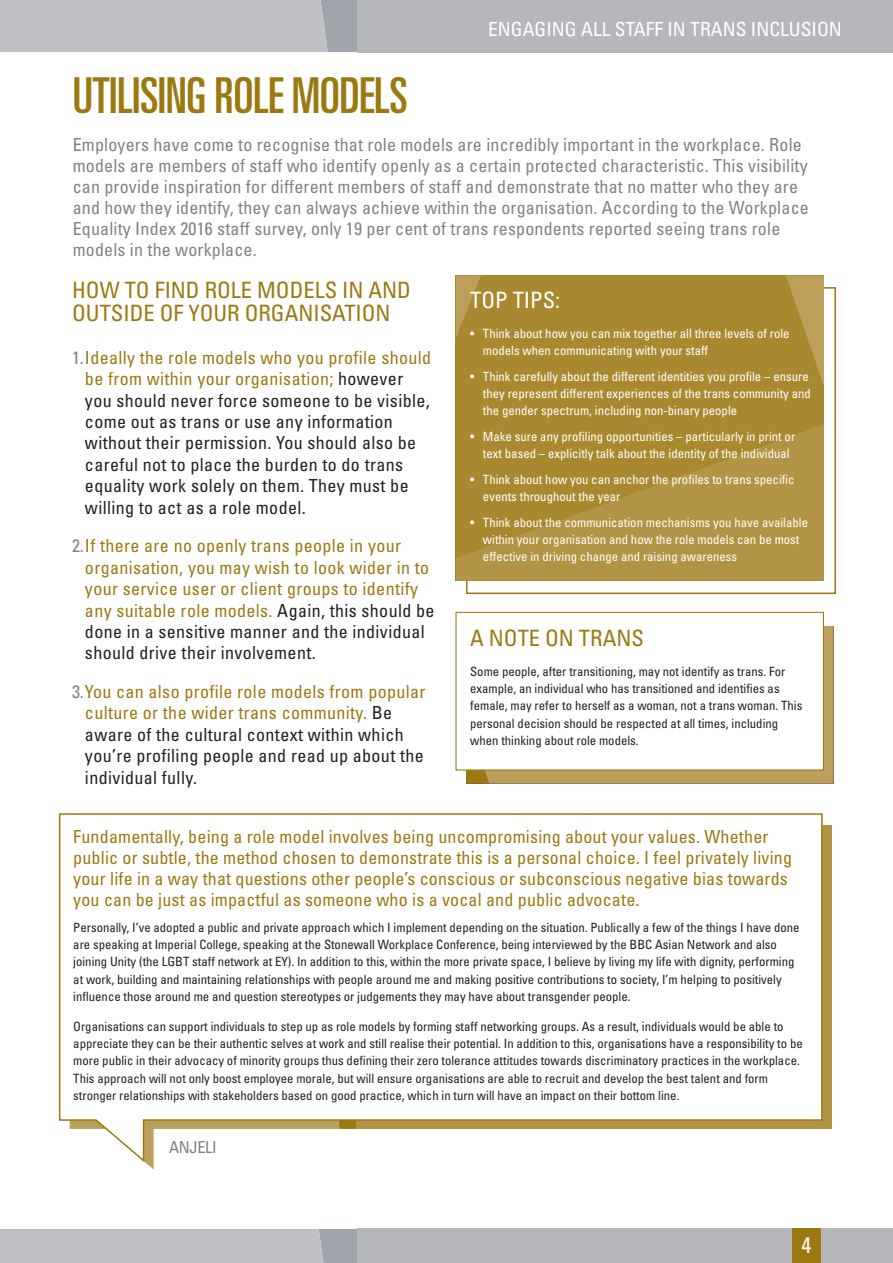
<style>
.page{position:relative;width:893px;height:1263px;background:#fff}
.page>*{position:absolute;margin:0;border:0;box-sizing:border-box;transform-origin:0 0}
.t1{font:ultra-condensed 49.5px "Univers LT Std";letter-spacing:-.01em;color:#9b7910}
.t2{font:condensed 22.5px/23px "Univers LT Std";color:#9b7910}
.t3{font:condensed 22.5px "Univers LT Std";color:#fff}
.t4{font:condensed 19.5px "Univers LT Std";color:#fff}
.t5{font:condensed 18px/21.5px "Univers LT Std";letter-spacing:.01em;color:#9b7910}
.t6{font:condensed 18px/21.5px "Univers LT Std";letter-spacing:.02em;color:#231f20}
.t7{font:condensed 18px/21px "Univers LT Std";letter-spacing:.01em;color:#808285}
.t8{font:condensed 16.5px "Univers LT Std";letter-spacing:-.02em;color:#808285}
.t9{font:condensed 12.75px/17.2px "Univers LT Std";color:#231f20}
.t10{font:condensed 12.75px/17.2px "Univers LT Std";color:#fff}
.s1{color:#808285}
.s2{color:#9b7910}
.s3{color:#231f20}
</style>
<div class="page">
<svg style="left:0;top:0;width:358px;height:52px"></svg>
<div style="left:358px;top:0;width:535px;height:52px;background:#b5b7bb"></div>
<svg style="left:0;top:1229px;width:358px;height:34px"></svg>
<div style="left:358px;top:1229px;width:535px;height:34px;background:#b5b7bb"></div>
<svg style="left:58px;top:813px;width:765px;height:351px"></svg>
<svg style="left:475px;top:626px;width:358px;height:157px;fill:#bc9f5b"></svg>
<div style="left:455px;top:612px;width:369px;height:158px;background:#fff;border:1px solid #9b7910"></div>
<div style="left:792px;top:1229px;width:29px;height:34px;background:#9b7910"></div>
<div style="left:466px;top:287px;width:370px;height:307px;background:#fff;border:2px solid #9b7910"></div>
<div style="left:455px;top:275px;width:369px;height:149px;background:#a98930"></div>
<svg style="left:646px;top:275px;width:178px;height:112px"></svg>
<svg style="left:455px;top:424px;width:369px;height:157px;fill:#b29446"></svg>
<h3 class="t4" style="left:488px;top:17px;width:355px">ENGAGING ALL STAFF IN TRANS INCLUSION</h3>
<h1 class="t1" style="left:73px;top:67px;width:336px">UTILISING ROLE MODELS</h1>
<p class="t7" style="left:73px;top:134px;width:738px">Employers have come to recognise that role models are incredibly important in the workplace. Role models are members of staff who identify openly as a certain protected characteristic. This visibility can provide inspiration for different members of staff and demonstrate that no matter who they are and how they identify, they can always achieve within the organisation. According to the Workplace Equality Index 2016 staff survey, only 19 per cent of trans respondents reported seeing trans role models in the workplace.</p>
<h2 class="t2" style="left:72px;top:278px;width:340px">HOW TO FIND ROLE MODELS IN AND<br>OUTSIDE OF YOUR ORGANISATION</h2>
<p class="t6" style="left:85px;top:346px;width:348px;text-indent:-13px"><span class="s1">1.</span> <span class="s2">Ideally the role models who you profile should be from within your organisation;</span> however you should never force someone to be visible, come out as trans or use any information without their permission. You should also be careful not to place the burden to do trans equality work solely on them. They must be willing to act as a role model.</p>
<p class="t5" style="left:85px;top:535px;width:351px;text-indent:-13px"><span class="s1">2.</span> If there are no openly trans people in your organisation, you may wish to look wider in to your service user or client groups to identify any suitable role models. <span class="s3">Again, this should be done in a sensitive manner and the individual should drive their involvement.</span></p>
<h3 class="t6" style="left:85px;top:680px;width:342px;text-indent:-13px"><span class="s1">3.</span> <span class="s2">You can also profile role models from popular culture or the wider trans community.</span> Be aware of the cultural context within which you’re profiling people and read up about the individual fully.</h3>
<h2 class="t3" style="left:470px;top:285px;width:92px">TOP TIPS:</h2>
<p class="t10" style="left:483px;top:324px;width:308px;text-indent:-13px">• Think about how you can mix together all three levels of role models when communicating with your staff</p>
<p class="t10" style="left:483px;top:367px;width:329px;text-indent:-13px">• Think carefully about the different identities you profile – ensure they represent different experiences of the trans community and the gender spectrum, including non-binary people</p>
<p class="t10" style="left:470px;top:427px;width:327px;text-align:center">• Make sure any profiling opportunities – particularly in print or text based – explicitly talk about the identity of the individual</p>
<p class="t10" style="left:483px;top:470px;width:313px;text-indent:-13px">• Think about how you can anchor the profiles to trans specific events throughout the year</p>
<p class="t10" style="left:483px;top:513px;width:327px;text-indent:-13px">• Think about the communication mechanisms you have available within your organisation and how the role models can be most effective in driving change and raising awareness</p>
<h2 class="t2" style="left:470px;top:626px;width:175px">A NOTE ON TRANS</h2>
<p class="t9" style="left:470px;top:662px;width:334px">Some people, after transitioning, may not identify as trans. For example, an individual who has transitioned and identifies as female, may refer to herself as a woman, not a trans woman. This personal decision should be respected at all times, including when thinking about role models.</p>
<p class="t5" style="left:73px;top:826px;width:720px;line-height:21px">Fundamentally, being a role model involves being uncompromising about your values. Whether public or subtle, the method chosen to demonstrate this is a personal choice. I feel privately living your life in a way that questions other people’s conscious or subconscious negative bias towards you can be just as impactful as someone who is a vocal and public advocate.</p>
<p class="t9" style="left:73px;top:918px;width:728px">Personally, I’ve adopted a public and private approach which I implement depending on the situation. Publically a few of the things I have done are speaking at Imperial College, speaking at the Stonewall Workplace Conference, being interviewed by the BBC Asian Network and also joining Unity (the LGBT staff network at EY). In addition to this, within the more private space, I believe by living my life with dignity, performing at work, building and maintaining relationships with people around me and making positive contributions to society, I’m helping to positively influence those around me and question stereotypes or judgements they may have about transgender people.</p>
<p class="t9" style="left:73px;top:1017px;width:731px">Organisations can support individuals to step up as role models by forming staff networking groups. As a result, individuals would be able to appreciate they can be their authentic selves at work and still realise their potential. In addition to this, organisations have a responsibility to be more public in their advocacy of minority groups thus defining their zero tolerance attitudes towards discriminatory practices in the workplace.<br>This approach will not only boost employee morale, but will ensure organisations are able to recruit and develop the best talent and form stronger relationships with stakeholders based on good practice, which in turn will have an impact on their bottom line.</p>
<p class="t8" style="left:169px;top:1137px;width:49px">ANJELI</p>
<h2 class="t3" style="left:802px;top:1231px;width:11px">4</h2>
</div>
